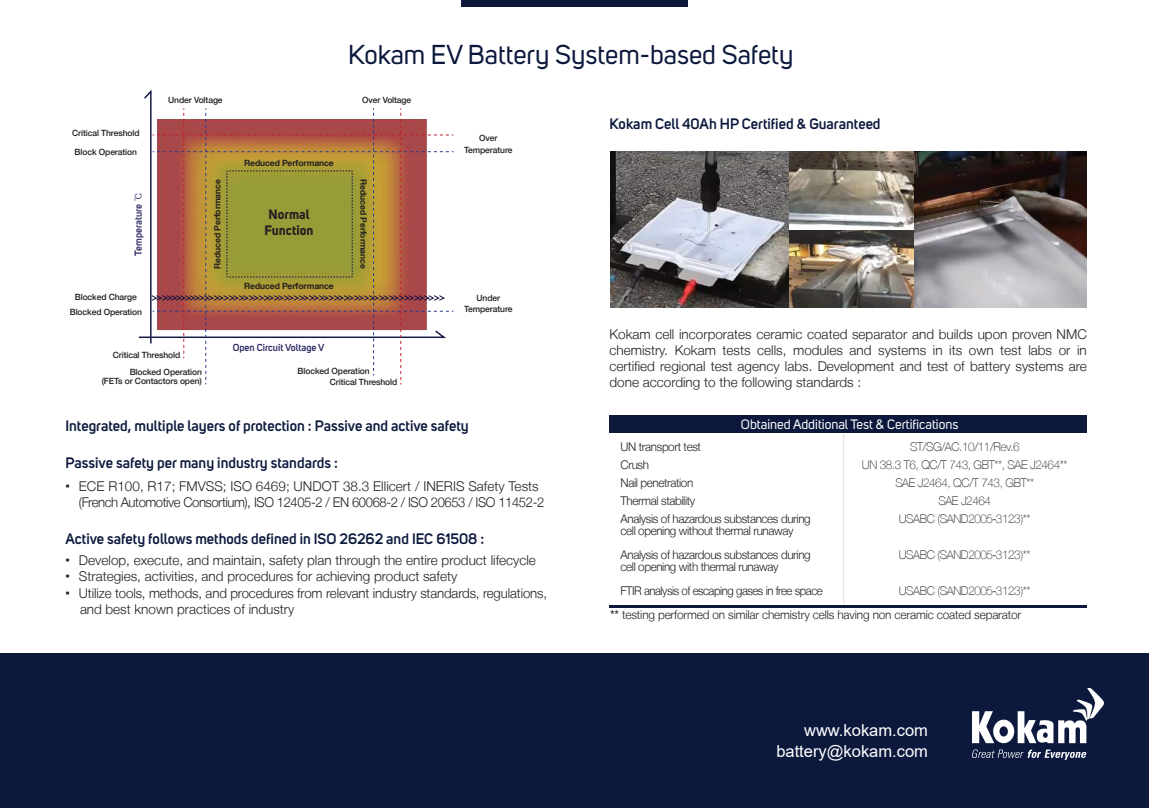
<style>
.page{position:relative;width:1149px;height:808px;background:#fff}
.page>*{position:absolute;margin:0;border:0;box-sizing:border-box;transform-origin:0 0}
.t1{font:27px "Uni Sans";color:#0c193d}
.t2{font:16.5px/21px "Arial";color:#fff;text-align:right}
.t3{font:600 15px "Uni Sans";color:#0c193d}
.t4{font:300 13.5px/16.2px "Helvetica Neue LT";color:#231f20;text-align:justify}
.t5{font:300 13.5px/16.2px "Helvetica Neue LT";letter-spacing:-.03em;color:#231f20}
.t6{font:13.5px "Uni Sans";color:#fff}
.t7{font:700 13.5px/15.8px "Uni Sans";color:#231f20;text-align:center}
.t8{font:300 12px/18px "Helvetica Neue LT";letter-spacing:-.03em;color:#231f20}
.t9{font:100 12px/18px "Helvetica Neue LT";letter-spacing:-.03em;color:#231f20;text-align:center}
.t10{font:300 12px "Helvetica Neue LT";letter-spacing:-.01em;color:#231f20}
.t11{font:600 10.05px "Uni Sans";color:#282560}
.t12{font:500 8.55px/11.4px "Helvetica Neue LT";letter-spacing:-.01em;color:#231f20;text-align:center}
.t13{font:700 8.55px "Helvetica Neue LT";letter-spacing:-.01em;color:#231f20}
.s1{font-family:"Dotum";font-weight:400}
.s2{font-family:"Arial";font-weight:900}
.s3{font-family:"Myriad Pro";font-weight:400}
.s4{font-family:"Arial";font-weight:400}
</style>
<div class="page">
<div style="left:0;top:654px;width:1148px;height:154px;background:#0c193d"></div>
<img style="left:972px;top:688px;width:130px;height:72px">
<div style="left:461px;top:0;width:226px;height:7px;background:#0c193d"></div>
<div style="left:609px;top:415px;width:477px;height:18px;background:#0c193d"></div>
<hr style="left:609px;top:605px;width:477px;height:2px;background:#0c193d">
<hr style="left:843px;top:434px;width:1px;height:169px;background:#e6e6e6">
<svg style="left:138px;top:89px;width:315px;height:295px"></svg>
<img style="left:610px;top:152px;width:179px;height:155px">
<img style="left:789px;top:230px;width:125px;height:77px">
<img style="left:789px;top:152px;width:125px;height:78px">
<img style="left:914px;top:152px;width:172px;height:155px">
<h1 class="t1" style="left:348px;top:39px;width:447px">Kokam EV Battery System-based Safety</h1>
<p class="t12" style="left:72px;top:124px;width:69px;line-height:18.1px;text-align:left">Critical Threshold<br>Block Operation</p>
<p class="t11" style="left:132px;top:256px;width:65px;rotate:-90deg">Temperature <span class="s1">℃</span></p>
<p class="t12" style="left:168px;top:94px;width:56px">Under Voltage</p>
<p class="t12" style="left:362px;top:94px;width:51px">Over Voltage</p>
<p class="t13" style="left:244px;top:157px;width:91px">Reduced Performance</p>
<p class="t13" style="left:212px;top:269px;width:91px;rotate:-90deg">Reduced Performance</p>
<p class="t13" style="left:369px;top:179px;width:91px;rotate:90deg">Reduced Performance</p>
<p class="t7" style="left:264px;top:207px;width:51px">Normal<br>Function</p>
<p class="t13" style="left:244px;top:281px;width:91px">Reduced Performance</p>
<p class="t12" style="left:70px;top:290px;width:74px;line-height:15px">Blocked Charge<br>Blocked Operation</p>
<p class="t12" style="left:113px;top:349px;width:69px">Critical Threshold</p>
<p class="t11" style="left:233px;top:341px;width:93px">Open Circuit Voltage V</p>
<p class="t12" style="left:102px;top:368px;width:102px;line-height:8.6px;text-align:right">Blocked Operation<br>(FETs or Contactors open)</p>
<p class="t12" style="left:297px;top:365px;width:74px">Blocked Operation</p>
<p class="t12" style="left:330px;top:376px;width:69px">Critical Threshold</p>
<p class="t12" style="left:464px;top:132px;width:50px">Over<br>Temperature</p>
<p class="t12" style="left:464px;top:292px;width:50px">Under<br>Temperature</p>
<p class="t3" style="left:609px;top:114px;width:272px">Kokam Cell 40Ah HP Certified &amp; Guaranteed</p>
<p class="t4" style="left:609px;top:325px;width:478px">Kokam cell incorporates ceramic coated separator and builds upon proven NMC chemistry. Kokam tests cells, modules and systems in its own test labs or in certified regional test agency labs. Development and test of battery systems are done according to the following standards :</p>
<p class="t3" style="left:65px;top:417px;width:405px">Integrated, multiple layers of protection : Passive and active safety</p>
<p class="t6" style="left:740px;top:416px;width:219px">Obtained Additional Test &amp; Certifications</p>
<p class="t3" style="left:65px;top:454px;width:274px">Passive safety per many industry standards :</p>
<p class="t5" style="left:79px;top:477px;width:466px;text-indent:-14px"><span class="s2">·</span> ECE R100, R17; FMVSS; ISO 6469; UNDOT 38.3 Ellicert / INERIS Safety Tests (French Automotive Consortium), ISO 12405-2 / EN 60068-2 / ISO 20653 / ISO 11452-2</p>
<p class="t3" style="left:65px;top:530px;width:420px">Active safety follows methods defined in ISO 26262 and IEC 61508 :</p>
<p class="t4" style="left:65px;top:552px;width:472px"><span class="s2">·</span> Develop, execute, and maintain, safety plan through the entire product lifecycle</p>
<p class="t4" style="left:65px;top:568px;width:393px"><span class="s2">·</span> Strategies, activities, and procedures for achieving product safety</p>
<p class="t4" style="left:65px;top:584px;width:483px"><span class="s2">·</span> Utilize tools, methods, and procedures from relevant industry standards, regulations,</p>
<p class="t4" style="left:80px;top:600px;width:216px">and best known practices of industry</p>
<p class="t9" style="left:861px;top:438px;width:207px">ST/SG/AC.10/11/Rev.6<br>UN 38.3 T6, QC/T 743, GBT**, SAE J2464**<br>SAE J2464, QC/T 743, GBT**<br>SAE J2464<br>USABC (SAND2005<span class="s3">‐</span>3123)**</p>
<p class="t9" style="left:898px;top:546px;width:133px">USABC (SAND2005<span class="s3">‐</span>3123)**</p>
<p class="t9" style="left:898px;top:582px;width:133px">USABC (SAND2005<span class="s3">‐</span>3123)**</p>
<p class="t8" style="left:620px;top:438px;width:191px">UN transport test<br>Crush<br>Nail penetration<br>Thermal stability<br>Analysis of hazardous substances during</p>
<p class="t8" style="left:620px;top:519px;width:191px;line-height:24px">cell opening without thermal runaway<br>Analysis of hazardous substances during</p>
<p class="t8" style="left:620px;top:555px;width:204px;line-height:24px">cell opening with thermal runaway<br>FTIR analysis of escaping gases in free space</p>
<p class="t10" style="left:610px;top:607px;width:412px"><span class="s4">**</span> testing performed on similar chemistry cells having non ceramic coated separator</p>
<p class="t2" style="left:776px;top:719px;width:153px">www.kokam.com battery@kokam.com</p>
</div>
